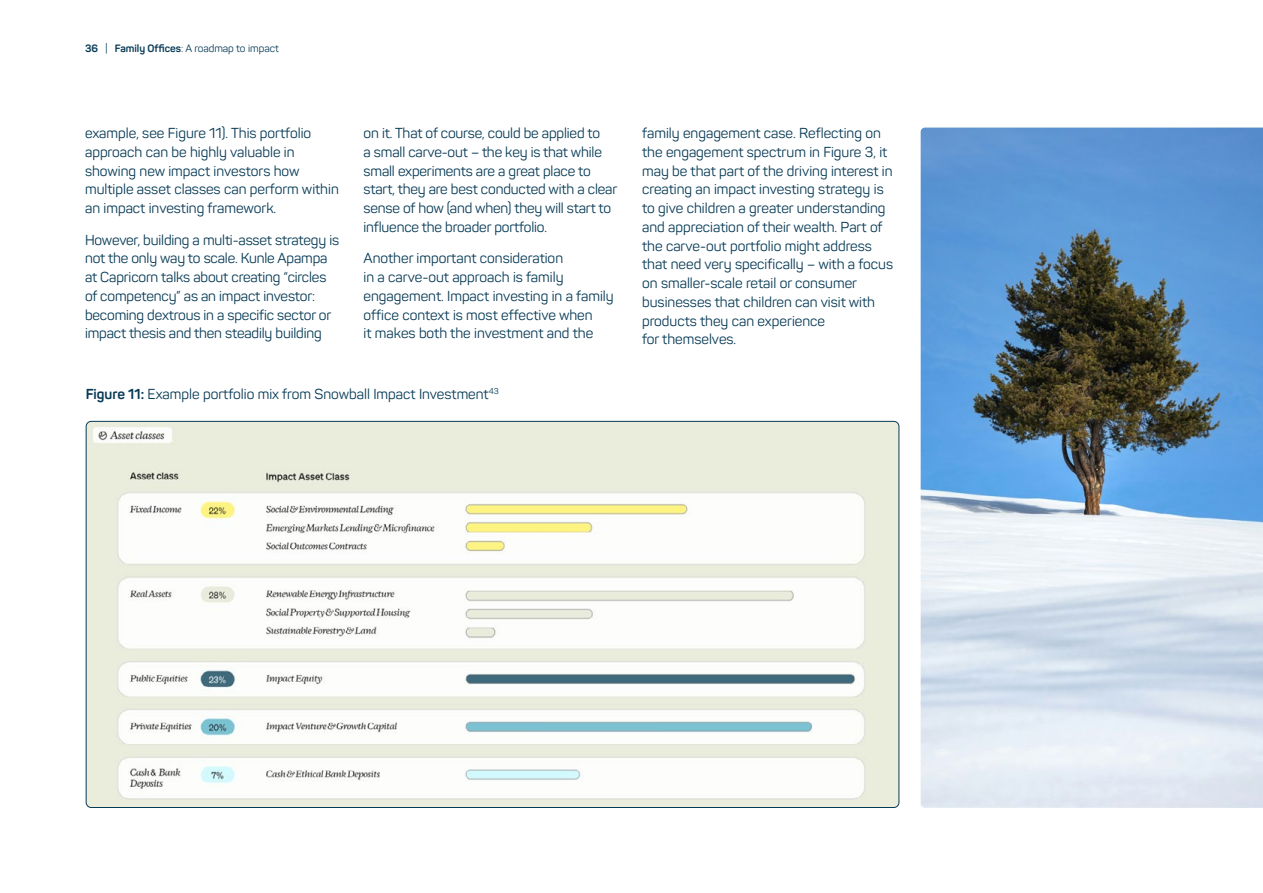
<style>
.page{position:relative;width:1263px;height:893px;background:#fff}
.page>*{position:absolute;margin:0;border:0;box-sizing:border-box;transform-origin:0 0}
.Body_copy{font:14.25px/18.8px "Panton";color:#073a55}
.Caption__P{font:14.25px "Panton";color:#073a55}
.t1{font:10.5px "Panton";color:#073a55}
.s1{font-weight:700}
</style>
<div class="page">
<img style="left:86px;top:421px;width:813px;height:385px">
<img style="left:921px;top:128px;width:342px;height:680px">
<p class="t1" style="left:85px;top:42px;width:195px"><span class="s1">36</span> | <span class="s1">Family Offices</span>: A roadmap to impact</p>
<p class="Body_copy" style="left:85px;top:124px;width:255px">example, see Figure 11). This portfolio approach can be highly valuable in showing new impact investors how multiple asset classes can perform within an impact investing framework.</p>
<p class="Body_copy" style="left:85px;top:230px;width:256px">However, building a multi-asset strategy is not the only way to scale. Kunle Apampa at Capricorn talks about creating “circles of competency” as an impact investor: becoming dextrous in a specific sector or impact thesis and then steadily building</p>
<p class="Body_copy" style="left:364px;top:124px;width:255px">on it. That of course, could be applied to<br>a small carve-out – the key is that while small experiments are a great place to start, they are best conducted with a clear sense of how (and when) they will start to influence the broader portfolio.</p>
<p class="Body_copy" style="left:364px;top:249px;width:252px">Another important consideration<br>in a carve-out approach is family engagement. Impact investing in a family office context is most effective when<br>it makes both the investment and the</p>
<p class="Caption__P" style="left:86px;top:385px;width:414px"><span class="s1">Figure 11:</span> Example portfolio mix from Snowball Impact Investment<sup>43</sup></p>
<p class="Body_copy" style="left:642px;top:124px;width:252px">family engagement case. Reflecting on the engagement spectrum in Figure 3, it may be that part of the driving interest in creating an impact investing strategy is to give children a greater understanding and appreciation of their wealth. Part of the carve-out portfolio might address that need very specifically – with a focus on smaller-scale retail or consumer businesses that children can visit with products they can experience<br>for themselves.</p>
</div>
